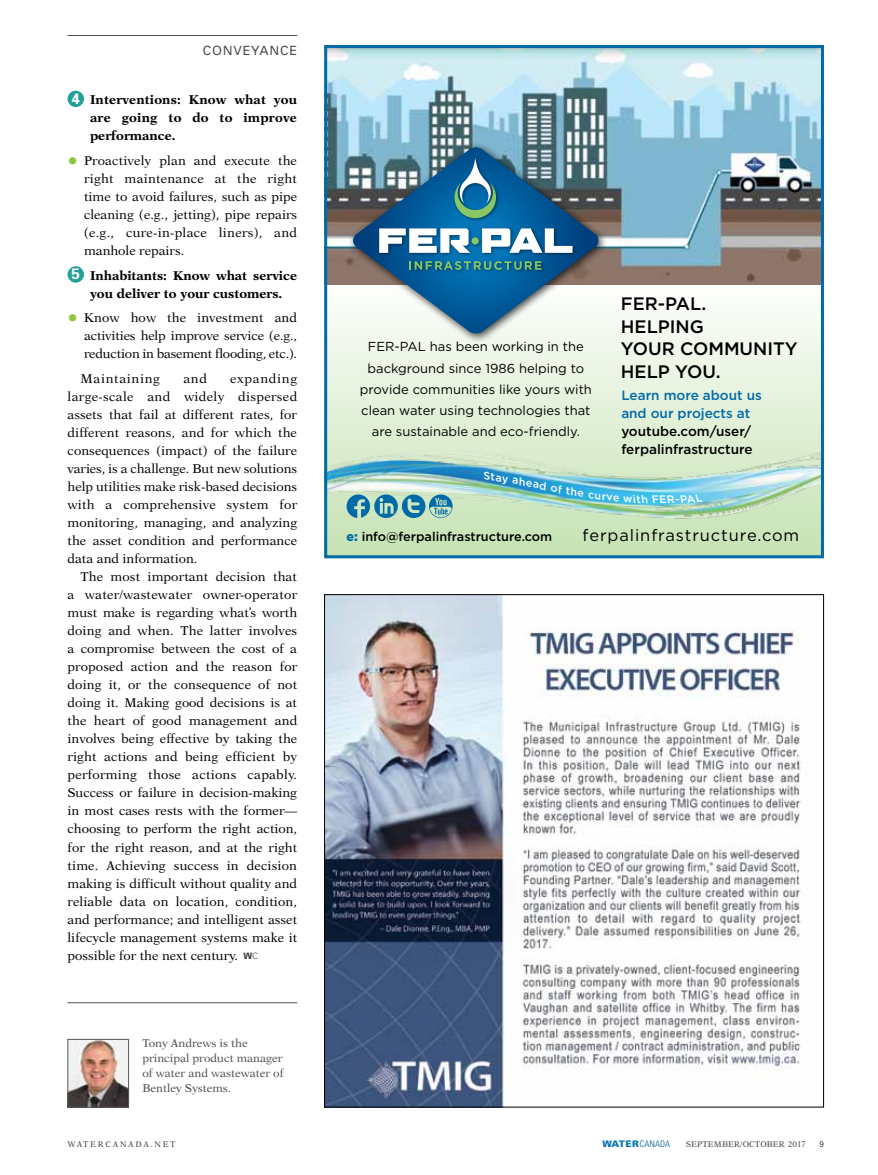
<style>
.page{position:relative;width:878px;height:1175px;background:#fff}
.page>*{position:absolute;margin:0;border:0;box-sizing:border-box;transform-origin:0 0}
.t1{font:500 18px/22.5px "Gotham";color:#000}
.t2{font:16.5px "Gotham";letter-spacing:.055em;color:#000}
.t3{font:500 13.5px/18px "Gotham";color:#000}
.t4{font:500 13.5px/18px "Gotham";color:#016ba8}
.t5{font:13.05px/21.1px "Gotham";color:#000;text-align:center}
.t6{font:12.75px/18px "New Aster";color:#000;text-align:justify}
.t7{font:700 12.75px/18px "New Aster";color:#000;text-align:justify}
.t8{font:12.75px "Univers";letter-spacing:.06em;color:#4d4d4f}
.t9{font:500 12.6px "Gotham";color:#000}
.t10{font:11.25px/15px "New Aster";color:#4d4d4f}
.t11{font:500 10.8px "Gotham";color:#fff}
.t12{font:300 condensed 9px "Univers";letter-spacing:.01em;color:#005a84}
.t13{font:8.25px "New Aster";letter-spacing:.2em;color:#4d4d4f}
.t14{font:8.25px "Univers";color:#4d4d4f}
.s1{font-family:"Univers";font-size:15.15px;color:#fff}
.s2{font-weight:700;font-size:21px;color:#8dc63f}
.s3{font-family:"Univers";font-weight:900;font-size:8.85px;color:#4f4e4e}
.s4{font-family:"Univers";font-weight:300;font-size:8.85px;color:#4f4e4e}
.s5{font-weight:900;color:#016ba8}
.s6{font-weight:900;font-stretch:normal;color:#0073ae}
</style>
<div class="page">
<svg style="left:328px;top:284px;width:492px;height:270px"></svg>
<img style="left:328px;top:49px;width:492px;height:235px">
<img style="left:328px;top:434px;width:492px;height:90px">
<div style="left:348px;top:141px;width:260px;height:202px;background:#000;opacity:.75"></div>
<svg style="left:353px;top:148px;width:245px;height:185px"></svg>
<div style="left:377px;top:156px;width:200px;height:119px;background:#000;opacity:.45"></div>
<svg style="left:379px;top:228px;width:91px;height:25px"></svg>
<svg style="left:482px;top:228px;width:90px;height:25px"></svg>
<svg style="left:409px;top:261px;width:132px;height:9px"></svg>
<div style="left:471px;top:237px;width:8px;height:7px;background:#89c765;border-radius:50%"></div>
<svg style="left:454px;top:158px;width:42px;height:60px;background:#3a839d"></svg>
<div style="left:324px;top:45px;width:500px;height:513px;border:3px solid #016ba8"></div>
<img style="left:326px;top:596px;width:475px;height:509px">
<div style="left:67px;top:91px;width:17px;height:16px;background:#24a099;border-radius:50%"></div>
<div style="left:67px;top:266px;width:17px;height:17px;background:#24a099;border-radius:50%"></div>
<hr style="left:68px;top:35px;width:229px;height:1px;background:#4f4e4e">
<hr style="left:68px;top:1002px;width:229px;height:1px;background:#4f4e4e">
<img style="left:70px;top:1041px;width:57px;height:64px">
<div style="left:68px;top:1039px;width:61px;height:68px;border:1px solid #58595b"></div>
<svg style="left:346px;top:494px;width:106px;height:24px;background:#69a9b4"></svg>
<img style="left:484px;top:471px;width:163px;height:32px">
<svg style="left:659px;top:494px;width:43px;height:9px"></svg>
<p class="t8" style="left:203px;top:43px;width:96px">CONVEYANCE</p>
<p class="t7" style="left:90px;top:90px;width:209px;text-indent:-19px"><span class="s1">4</span> Interventions: Know what you are going to do to improve performance.</p>
<p class="t6" style="left:84px;top:151px;width:215px;text-indent:-17px"><span class="s2">•</span> Proactively plan and execute the right maintenance at the right time to avoid failures, such as pipe cleaning (e.g., jetting), pipe repairs (e.g., cure-in-place liners), and manhole repairs.</p>
<p class="t7" style="left:71px;top:266px;width:227px;text-align:center"><span class="s1">5</span> Inhabitants: Know what service you deliver to your customers.</p>
<p class="t6" style="left:84px;top:309px;width:214px;text-indent:-17px"><span class="s2">•</span> Know how the investment and activities help improve service (e.g., reduction in basement flooding, etc.).</p>
<p class="t6" style="left:80px;top:370px;width:81px">Maintaining</p>
<p class="t6" style="left:183px;top:370px;width:25px">and</p>
<p class="t6" style="left:68px;top:370px;width:231px;text-indent:163px">expanding large-scale and widely dispersed assets that fail at different rates, for different reasons, and for which the consequences (impact) of the failure varies, is a challenge. But new solutions help utilities make risk-based decisions with a comprehensive system for monitoring, managing, and analyzing the asset condition and performance data and information.</p>
<p class="t6" style="left:68px;top:568px;width:231px;text-indent:13px">The most important decision that a water/wastewater owner-operator must make is regarding what’s worth doing and when. The latter involves a compromise between the cost of a proposed action and the reason for doing it, or the consequence of not doing it. Making good decisions is at the heart of good management and involves being effective by taking the right actions and being efficient by performing those actions capably.<br>Success or failure in decision-making in most cases rests with the former— choosing to perform the right action, for the right reason, and at the right time. Achieving success in decision making is difficult without quality and reliable data on location, condition, and performance; and intelligent asset lifecycle management systems make it possible for the next century. <span class="s3">W</span><span class="s4">C</span></p>
<p class="t10" style="left:142px;top:1035px;width:143px">Tony Andrews is the principal product manager of water and wastewater of<br>Bentley Systems.</p>
<p class="t5" style="left:360px;top:336px;width:234px">FER-PAL has been working in the background since 1986 helping to provide communities like yours with clean water using technologies that are sustainable and eco-friendly.</p>
<h1 class="t1" style="left:621px;top:292px;width:87px">FER-PAL.<br>Help</h1>
<h1 class="t1" style="left:621px;top:314px;width:178px;text-indent:49px">ing<br>your community help</h1>
<h1 class="t1" style="left:675px;top:359px;width:47px">you.</h1>
<p class="t4" style="left:621px;top:386px;width:142px">Learn more about us and our projects at</p>
<p class="t3" style="left:621px;top:422px;width:133px">youtube.com/user/ ferpalinfrastructure</p>
<p class="t11" style="left:652px;top:493px;width:10px">F</p>
<p class="t9" style="left:346px;top:529px;width:207px"><span class="s5">e:</span> info@ferpalinfrastructure.com</p>
<p class="t2" style="left:582px;top:526px;width:218px">ferpalinfrastructure.com</p>
<p class="t13" style="left:68px;top:1139px;width:110px">watercanada.net</p>
<p class="t12" style="left:602px;top:1138px;width:69px"><span class="s6">WATER</span>CANADA</p>
<p class="t13" style="left:686px;top:1139px;width:7px">SEPTEMBER</p>
<p class="t13" style="left:740px;top:1139px;width:10px">/OCTOBER</p>
<p class="t13" style="left:787px;top:1139px;width:20px">2017</p>
<p class="t14" style="left:819px;top:1139px;width:6px">9</p>
</div>
